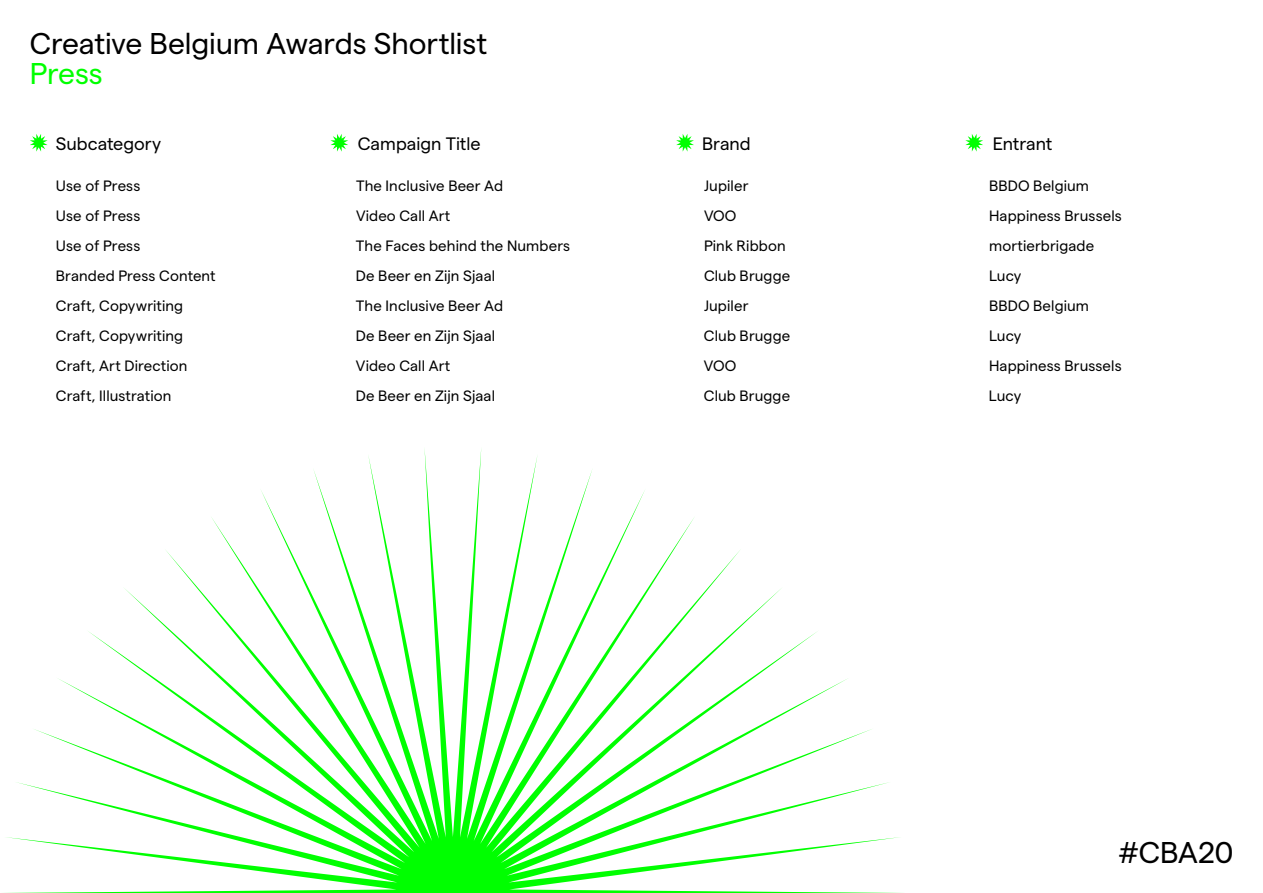
<style>
.page{position:relative;width:1263px;height:893px;background:#fff}
.page>*{position:absolute;margin:0;border:0;box-sizing:border-box;transform-origin:0 0}
.t1{font:30px "Matter";letter-spacing:-.005em;color:#000}
.t2{font:30px "Matter";letter-spacing:-.005em;color:#0f0}
.t3{font:18px "Matter";color:#000}
.t4{font:15px "Matter";letter-spacing:.01em;color:#000}
</style>
<div class="page">
<svg style="left:30px;top:134px;width:18px;height:18px"></svg>
<svg style="left:330px;top:134px;width:18px;height:18px"></svg>
<svg style="left:676px;top:134px;width:18px;height:18px"></svg>
<svg style="left:965px;top:134px;width:18px;height:18px"></svg>
<svg style="left:4px;top:449px;width:897px;height:444px"></svg>
<h1 class="t1" style="left:30px;top:22px;width:459px">Creative Belgium Awards Shortlist</h1>
<h1 class="t2" style="left:30px;top:52px;width:75px">Press</h1>
<p class="t3" style="left:56px;top:130px;width:107px">Subcategory</p>
<p class="t3" style="left:358px;top:130px;width:124px">Campaign Title</p>
<p class="t3" style="left:702px;top:130px;width:50px">Brand</p>
<p class="t3" style="left:993px;top:130px;width:61px">Entrant</p>
<p class="t4" style="left:56px;top:174px;width:86px">Use of Press</p>
<p class="t4" style="left:356px;top:174px;width:149px">The Inclusive Beer Ad</p>
<p class="t4" style="left:704px;top:174px;width:46px">Jupiler</p>
<p class="t4" style="left:989px;top:174px;width:102px">BBDO Belgium</p>
<p class="t4" style="left:56px;top:204px;width:86px">Use of Press</p>
<p class="t4" style="left:356px;top:204px;width:96px">Video Call Art</p>
<p class="t4" style="left:704px;top:204px;width:34px">VOO</p>
<p class="t4" style="left:989px;top:204px;width:134px">Happiness Brussels</p>
<p class="t4" style="left:56px;top:234px;width:86px">Use of Press</p>
<p class="t4" style="left:356px;top:234px;width:216px">The Faces behind the Numbers</p>
<p class="t4" style="left:704px;top:234px;width:83px">Pink Ribbon</p>
<p class="t4" style="left:989px;top:234px;width:107px">mortierbrigade</p>
<p class="t4" style="left:56px;top:264px;width:161px">Branded Press Content</p>
<p class="t4" style="left:356px;top:264px;width:141px">De Beer en Zijn Sjaal</p>
<p class="t4" style="left:704px;top:264px;width:88px">Club Brugge</p>
<p class="t4" style="left:989px;top:264px;width:34px">Lucy</p>
<p class="t4" style="left:56px;top:294px;width:129px">Craft, Copywriting</p>
<p class="t4" style="left:356px;top:294px;width:149px">The Inclusive Beer Ad</p>
<p class="t4" style="left:704px;top:294px;width:46px">Jupiler</p>
<p class="t4" style="left:989px;top:294px;width:102px">BBDO Belgium</p>
<p class="t4" style="left:56px;top:324px;width:129px">Craft, Copywriting</p>
<p class="t4" style="left:356px;top:324px;width:141px">De Beer en Zijn Sjaal</p>
<p class="t4" style="left:704px;top:324px;width:88px">Club Brugge</p>
<p class="t4" style="left:989px;top:324px;width:34px">Lucy</p>
<p class="t4" style="left:56px;top:354px;width:133px">Craft, Art Direction</p>
<p class="t4" style="left:356px;top:354px;width:96px">Video Call Art</p>
<p class="t4" style="left:704px;top:354px;width:34px">VOO</p>
<p class="t4" style="left:989px;top:354px;width:134px">Happiness Brussels</p>
<p class="t4" style="left:56px;top:384px;width:117px">Craft, Illustration</p>
<p class="t4" style="left:356px;top:384px;width:141px">De Beer en Zijn Sjaal</p>
<p class="t4" style="left:704px;top:384px;width:88px">Club Brugge</p>
<p class="t4" style="left:989px;top:384px;width:34px">Lucy</p>
<h1 class="t1" style="left:1118px;top:831px;width:116px">#CBA20</h1>
</div>
